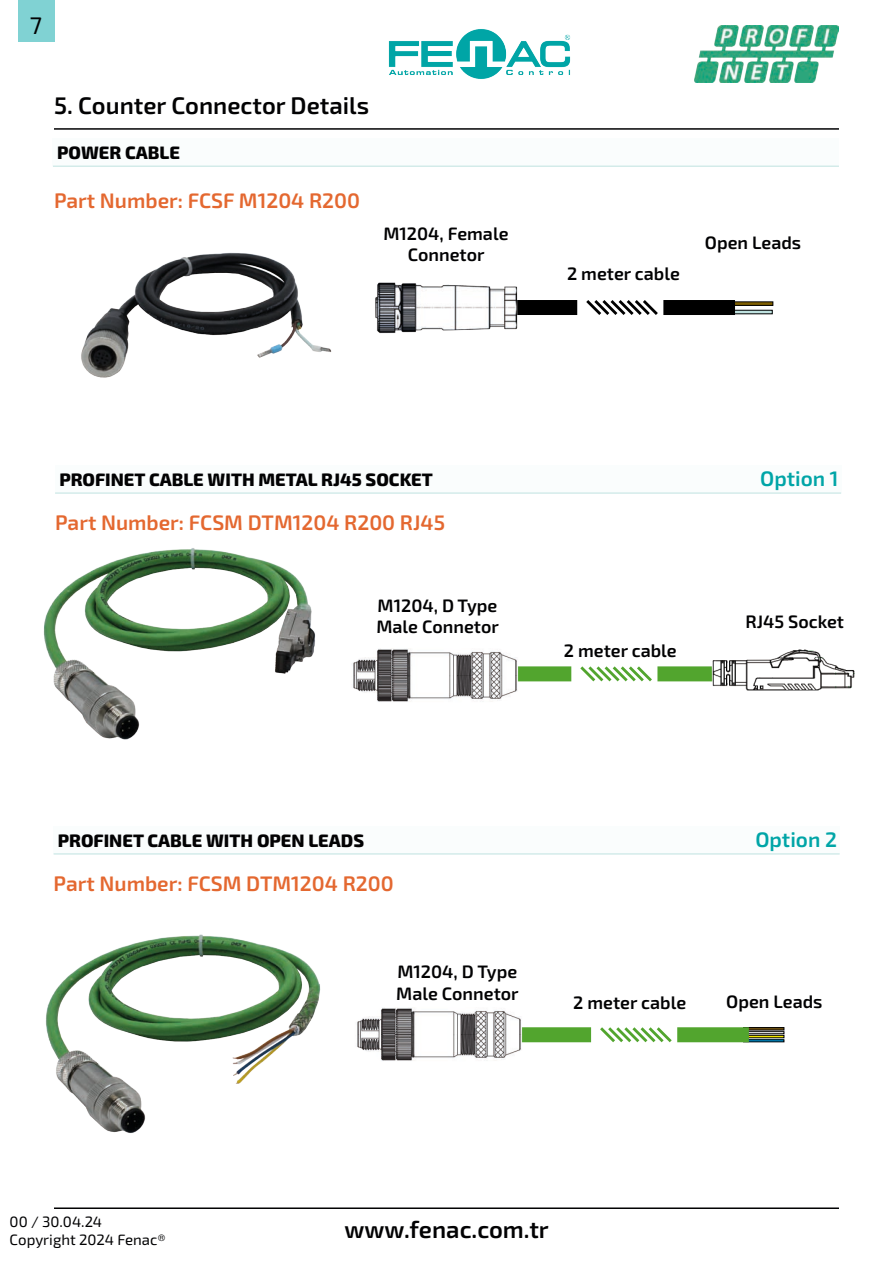
<style>
.page{position:relative;width:893px;height:1263px;background:#fff}
.page>*{position:absolute;margin:0;border:0;box-sizing:border-box;transform-origin:0 0}
.Başlıklar{font:600 24px "Exo 2";color:#020203}
.t1{font:24px "Exo 2";color:#020203}
.t2{font:600 21px "Exo 2";color:#e46830}
.t3{font:600 21px "Exo 2";color:#00a5a7}
.t4{font:600 18px/21.6px "Exo 2";color:#020203}
.Table_Text{font:800 18px "Exo 2";color:#020203}
.t5{font:15px/18px "Exo 2";color:#020203}
</style>
<div class="page">
<img style="left:388px;top:29px;width:183px;height:50px">
<hr style="left:54px;top:128px;width:785px;height:2px;background:#020203">
<hr style="left:54px;top:1207px;width:785px;height:2px;background:#020203">
<div style="left:18px;top:0;width:36px;height:42px;background:#80d2d3"></div>
<img style="left:694px;top:25px;width:145px;height:58px">
<div style="left:53px;top:139px;width:786px;height:27px;background:#fafdfd"></div>
<hr style="left:53px;top:166px;width:786px;height:1px;background:#bfe2e0">
<div style="left:55px;top:466px;width:786px;height:27px;background:#fafdfd"></div>
<hr style="left:55px;top:493px;width:786px;height:1px;background:#bfe2e0">
<div style="left:54px;top:826px;width:786px;height:28px;background:#fafdfd"></div>
<hr style="left:54px;top:853px;width:786px;height:1px;background:#bfe2e0">
<div style="left:657px;top:666px;width:72px;height:15px;background:#52a52e"></div>
<div style="left:500px;top:666px;width:71px;height:15px;background:#52a52e"></div>
<div style="left:506px;top:300px;width:71px;height:15px;background:#000"></div>
<div style="left:519px;top:1027px;width:72px;height:15px;background:#52a52e"></div>
<svg style="left:580px;top:666px;width:72px;height:16px"></svg>
<svg style="left:586px;top:300px;width:72px;height:15px"></svg>
<svg style="left:600px;top:1027px;width:72px;height:16px"></svg>
<img style="left:696px;top:649px;width:159px;height:42px">
<div style="left:744px;top:1031px;width:40px;height:3px;border:1px solid #020203"></div>
<div style="left:743px;top:1035px;width:41px;height:3px;border:1px solid #020203"></div>
<div style="left:743px;top:1027px;width:41px;height:3px;border:1px solid #020203"></div>
<div style="left:677px;top:1027px;width:72px;height:15px;background:#52a52e"></div>
<img style="left:43px;top:548px;width:273px;height:192px">
<img style="left:45px;top:934px;width:276px;height:199px">
<img style="left:81px;top:252px;width:251px;height:126px">
<img style="left:375px;top:282px;width:143px;height:52px">
<div style="left:731px;top:310px;width:41px;height:4px;border:1px solid #020203"></div>
<div style="left:733px;top:302px;width:40px;height:4px;border:1px solid #020203"></div>
<div style="left:663px;top:300px;width:72px;height:15px;background:#000"></div>
<img style="left:353px;top:649px;width:202px;height:53px">
<img style="left:357px;top:1008px;width:202px;height:53px">
<h1 class="t1" style="left:30px;top:11px;width:14px">7</h1>
<p class="Başlıklar" style="left:54px;top:92px;width:317px">5. Counter Connector Details</p>
<p class="Table_Text" style="left:57px;top:142px;width:124px">POWER CABLE</p>
<p class="t2" style="left:54px;top:188px;width:308px">Part Number: FCSF M1204 R200</p>
<p class="t4" style="left:383px;top:223px;width:127px;text-align:center">M1204, Female<br>Connetor</p>
<p class="t4" style="left:567px;top:263px;width:114px">2 meter cable</p>
<p class="t4" style="left:705px;top:232px;width:98px">Open Leads</p>
<p class="Table_Text" style="left:59px;top:468px;width:375px">PROFINET CABLE WITH METAL RJ45 SOCKET</p>
<p class="t2" style="left:55px;top:510px;width:391px">Part Number: FCSM DTM1204 R200 RJ45</p>
<p class="t4" style="left:376px;top:595px;width:124px">M1204, D Type<br>Male Connetor</p>
<p class="t4" style="left:564px;top:640px;width:114px">2 meter cable</p>
<p class="t3" style="left:760px;top:466px;width:80px">Option 1</p>
<p class="t4" style="left:745px;top:611px;width:100px">RJ45 Socket</p>
<p class="Table_Text" style="left:58px;top:829px;width:308px">PROFINET CABLE WITH OPEN LEADS</p>
<p class="t2" style="left:54px;top:871px;width:342px">Part Number: FCSM DTM1204 R200</p>
<p class="t4" style="left:396px;top:961px;width:124px">M1204, D Type<br>Male Connetor</p>
<p class="t3" style="left:755px;top:827px;width:83px">Option 2</p>
<p class="t4" style="left:573px;top:992px;width:114px">2 meter cable</p>
<p class="t4" style="left:726px;top:991px;width:98px">Open Leads</p>
<p class="t5" style="left:10px;top:1213px;width:158px">00 / 30.04.24<br>Copyright 2024 Fenac®</p>
<h1 class="Başlıklar" style="left:345px;top:1215px;width:206px">www.fenac.com.tr</h1>
</div>
